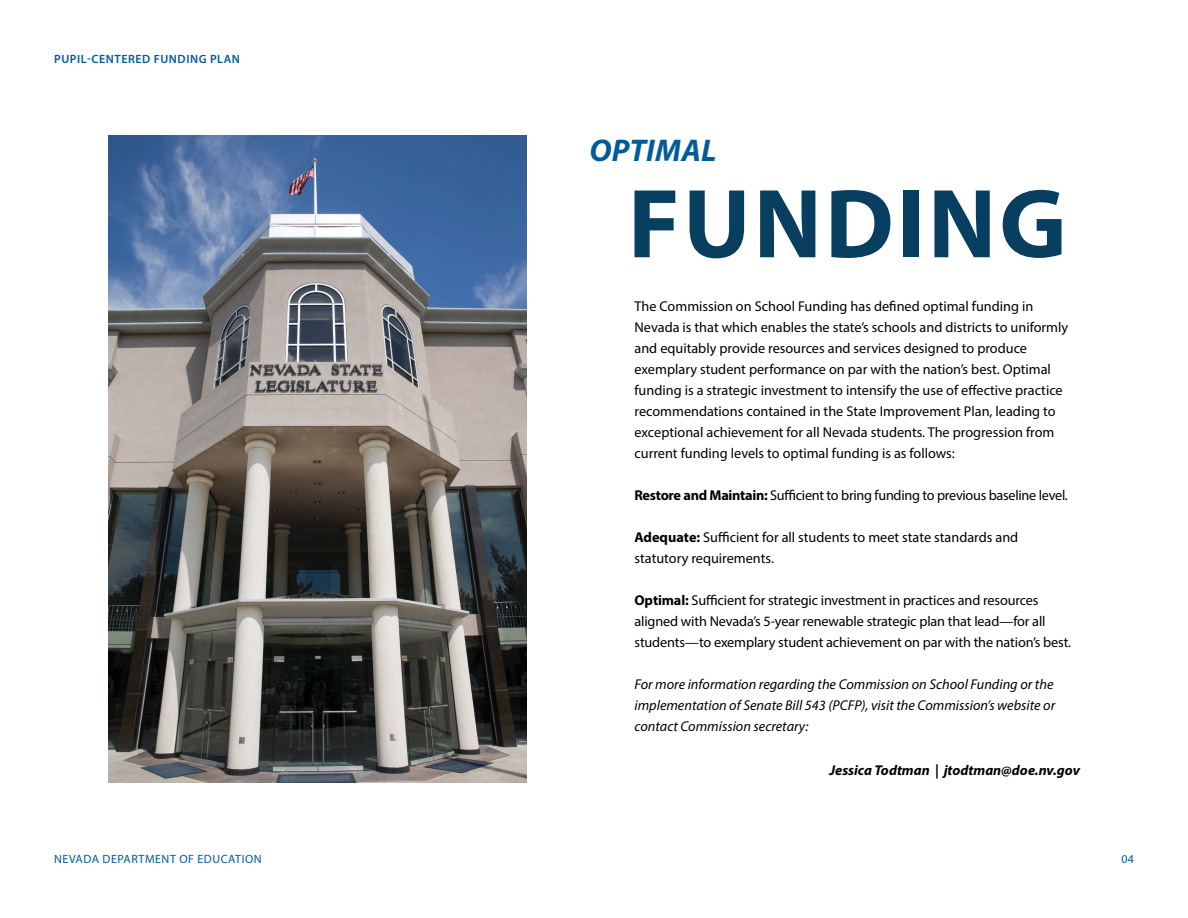
<style>
.page{position:relative;width:1188px;height:918px;background:#fff}
.page>*{position:absolute;margin:0;border:0;box-sizing:border-box;transform-origin:0 0}
.t1{font:700 99px "Myriad Pro";letter-spacing:.03em;color:#083f61}
.t2{font:italic 700 31.5px "Myriad Pro";letter-spacing:.01em;color:#005c98}
.t3{font:14.25px/21px "Myriad Pro";color:#000}
.t4{font:italic 14.25px/21px "Myriad Pro";color:#000}
.t5{font:14.25px "Myriad Pro";letter-spacing:-.02em;color:#000}
.t6{font:italic 700 14.25px "Myriad Pro";color:#000}
.t7{font:12px "Myriad Pro";letter-spacing:.045em;color:#005c98}
.t8{font:600 12px "Myriad Pro";letter-spacing:.045em;color:#005c98}
.s1{font-weight:700}
</style>
<div class="page">
<img style="left:108px;top:136px;width:418px;height:646px">
<p class="t8" style="left:54px;top:51px;width:187px">PUPIL-CENTERED FUNDING PLAN</p>
<p class="t7" style="left:54px;top:851px;width:209px">NEVADA DEPARTMENT OF EDUCATION</p>
<h1 class="t2" style="left:589px;top:130px;width:129px">OPTIMAL</h1>
<h1 class="t1" style="left:628px;top:159px;width:440px">FUNDING</h1>
<p class="t3" style="left:634px;top:296px;width:435px">The Commission on School Funding has defined optimal funding in Nevada is that which enables the state’s schools and districts to uniformly and equitably provide resources and services designed to produce exemplary student performance on par with the nation’s best. Optimal funding is a strategic investment to intensify the use of effective practice recommendations contained in the State Improvement Plan, leading to exceptional achievement for all Nevada students. The progression from current funding levels to optimal funding is as follows:</p>
<p class="t5" style="left:634px;top:487px;width:435px"><span class="s1">Restore and Maintain:</span> Sufficient to bring funding to previous baseline level.</p>
<p class="t3" style="left:634px;top:527px;width:385px"><span class="s1">Adequate:</span> Sufficient for all students to meet state standards and statutory requirements.</p>
<p class="t3" style="left:634px;top:590px;width:438px"><span class="s1">Optimal:</span> Sufficient for strategic investment in practices and resources aligned with Nevada’s 5-year renewable strategic plan that lead—for all students—to exemplary student achievement on par with the nation’s best.</p>
<p class="t4" style="left:634px;top:674px;width:422px">For more information regarding the Commission on School Funding or the implementation of Senate Bill 543 (PCFP), visit the Commission’s website or contact Commission secretary:</p>
<p class="t6" style="left:830px;top:761px;width:252px">Jessica Todtman | jtodtman@doe.nv.gov</p>
<p class="t7" style="left:1121px;top:851px;width:14px">04</p>
</div>
